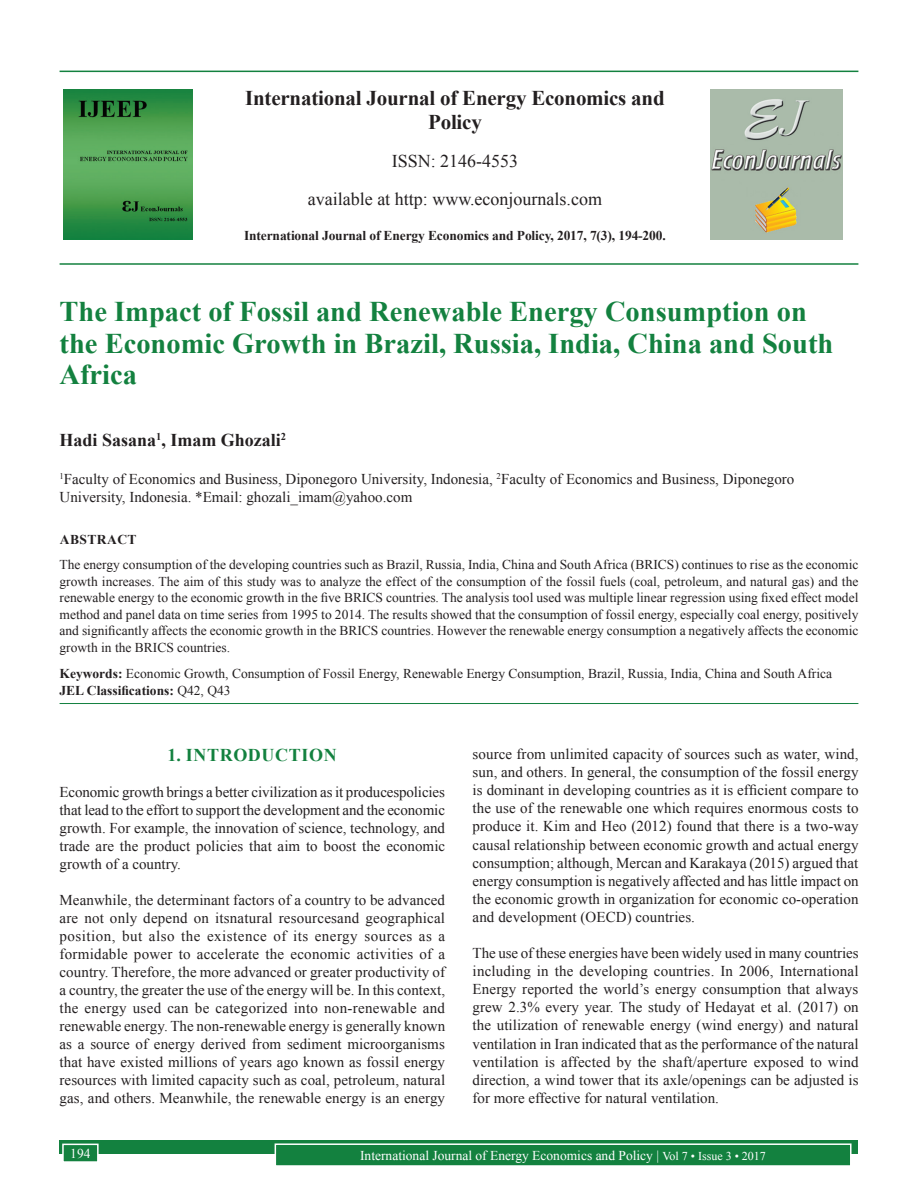
<style>
.page{position:relative;width:918px;height:1188px;background:#fff}
.page>*{position:absolute;margin:0;border:0;box-sizing:border-box;transform-origin:0 0}
.AT{font:700 28.5px/31.5px "Times New Roman";color:#13813f}
.Issue_details{font:700 21px/24px "Times New Roman";letter-spacing:-.01em;color:#231f20;text-align:center}
.Issue_details-2{font:18px "Times New Roman";color:#231f20}
.AU{font:700 18px "Times New Roman";color:#231f20}
.t1{font:700 18px "Times New Roman";letter-spacing:.035em;color:#13813f}
.TX{font:15px/18.1px "Times New Roman";letter-spacing:.005em;color:#231f20;text-align:justify}
.AFF{font:15px/18px "Times New Roman";color:#231f20}
.ABS{font:13.5px/16.5px "Times New Roman";color:#231f20;text-align:justify}
.KWD{font:13.5px/16.2px "Times New Roman";color:#231f20}
.Folio{font:13.5px "Times New Roman";color:#fff}
.Issue_details-3{font:700 13.5px "Times New Roman";letter-spacing:-.01em;color:#231f20}
.ABSH{font:700 13.5px "Times New Roman";letter-spacing:.035em;color:#231f20}
.s1{font-weight:700}
.s2{font-size:12px}
</style>
<div class="page">
<div style="left:60px;top:1140px;width:798px;height:13px;background:#13813f"></div>
<div style="left:275px;top:1144px;width:576px;height:22px;background:#13813f"></div>
<div style="left:275px;top:1143px;width:577px;height:24px;border:2px solid #fff"></div>
<div style="left:63px;top:1144px;width:35px;height:18px;background:#13813f"></div>
<div style="left:62px;top:1144px;width:37px;height:19px;border:2px solid #fff"></div>
<hr style="left:60px;top:71px;width:798px;height:1px;background:#13813f">
<hr style="left:60px;top:263px;width:798px;height:2px;background:#13813f">
<img style="left:64px;top:89px;width:129px;height:151px">
<img style="left:711px;top:89px;width:132px;height:150px">
<hr style="left:60px;top:703px;width:798px;height:1px;background:#13813f">
<p class="Issue_details" style="left:245px;top:85px;width:421px">International Journal of Energy Economics and<br>Policy</p>
<p class="Issue_details-2" style="left:392px;top:148px;width:128px">ISSN: 2146-4553</p>
<p class="Issue_details-2" style="left:308px;top:186px;width:296px">available at http: www.econjournals.com</p>
<p class="Issue_details-3" style="left:244px;top:226px;width:423px">International Journal of Energy Economics and Policy, 2017, 7(3), 194-200.</p>
<p class="AT" style="left:60px;top:295px;width:775px">The Impact of Fossil and Renewable Energy Consumption on the Economic Growth in Brazil, Russia, India, China and South<br>Africa</p>
<p class="AU" style="left:60px;top:427px;width:228px">Hadi Sasana<sup>1</sup>, Imam Ghozali<sup>2</sup></p>
<p class="AFF" style="left:60px;top:470px;width:736px"><sup>1</sup>Faculty of Economics and Business, Diponegoro University, Indonesia, <sup>2</sup>Faculty of Economics and Business, Diponegoro<br>University, Indonesia. *Email: ghozali_imam@yahoo.com</p>
<p class="ABSH" style="left:60px;top:530px;width:78px">ABSTRACT</p>
<p class="ABS" style="left:60px;top:556px;width:800px">The energy consumption of the developing countries such as Brazil, Russia, India, China and South Africa (BRICS) continues to rise as the economic growth increases. The aim of this study was to analyze the effect of the consumption of the fossil fuels (coal, petroleum, and natural gas) and the renewable energy to the economic growth in the five BRICS countries. The analysis tool used was multiple linear regression using fixed effect model method and panel data on time series from 1995 to 2014. The results showed that the consumption of fossil energy, especially coal energy, positively and significantly affects the economic growth in the BRICS countries. However the renewable energy consumption a negatively affects the economic growth in the BRICS countries.</p>
<p class="KWD" style="left:60px;top:665px;width:774px"><span class="s1">Keywords:</span> Economic Growth, Consumption of Fossil Energy, Renewable Energy Consumption, Brazil, Russia, India, China and South Africa<br><span class="s1">JEL Classifications:</span> Q42, Q43</p>
<h1 class="t1" style="left:168px;top:742px;width:171px">1. INTRODUCTION</h1>
<p class="TX" style="left:60px;top:782px;width:387px">Economic growth brings a better civilization as it producespolicies that lead to the effort to support the development and the economic growth. For example, the innovation of science, technology, and trade are the product policies that aim to boost the economic growth of a country.</p>
<p class="TX" style="left:60px;top:890px;width:387px">Meanwhile, the determinant factors of a country to be advanced are not only depend on itsnatural resourcesand geographical position, but also the existence of its energy sources as a formidable power to accelerate the economic activities of a country. Therefore, the more advanced or greater productivity of a country, the greater the use of the energy will be. In this context, the energy used can be categorized into non-renewable and renewable energy. The non-renewable energy is generally known as a source of energy derived from sediment microorganisms that have existed millions of years ago known as fossil energy resources with limited capacity such as coal, petroleum, natural gas, and others. Meanwhile, the renewable energy is an energy</p>
<p class="TX" style="left:473px;top:744px;width:387px">source from unlimited capacity of sources such as water, wind, sun, and others. In general, the consumption of the fossil energy is dominant in developing countries as it is efficient compare to the use of the renewable one which requires enormous costs to produce it. Kim and Heo (2012) found that there is a two-way causal relationship between economic growth and actual energy consumption; although, Mercan and Karakaya (2015) argued that energy consumption is negatively affected and has little impact on the economic growth in organization for economic co-operation and development (OECD) countries.</p>
<p class="TX" style="left:473px;top:943px;width:388px">The use of these energies have been widely used in many countries including in the developing countries. In 2006, International Energy reported the world’s energy consumption that always grew 2.3% every year. The study of Hedayat et al. (2017) on the utilization of renewable energy (wind energy) and natural ventilation in Iran indicated that as the performance of the natural ventilation is affected by the shaft/aperture exposed to wind direction, a wind tower that its axle/openings can be adjusted is for more effective for natural ventilation.</p>
<p class="Folio" style="left:70px;top:1144px;width:22px">194</p>
<p class="Folio" style="left:360px;top:1146px;width:407px">International Journal of Energy Economics and Policy | <span class="s2">Vol 7 • Issue 3 • 2017</span></p>
</div>
